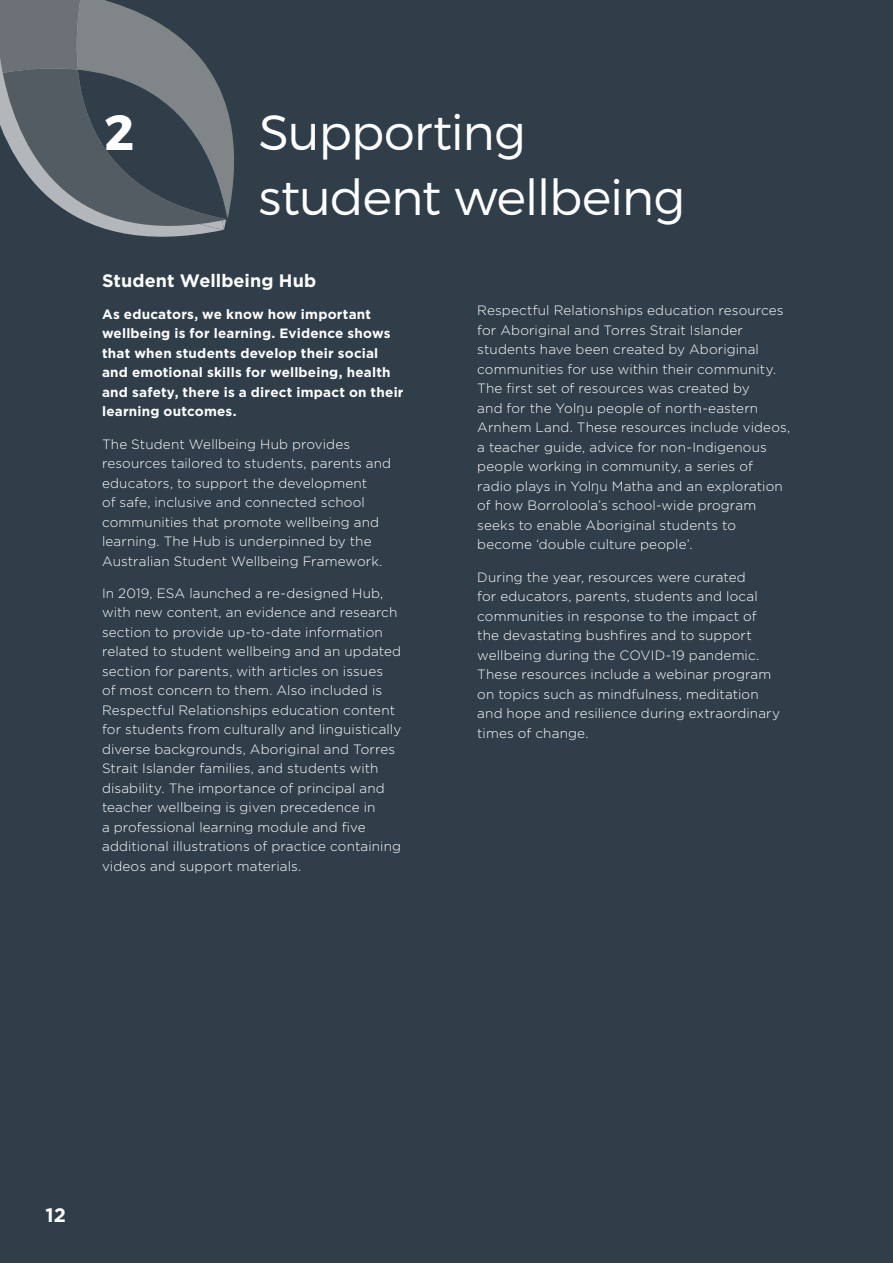
<style>
.page{position:relative;width:893px;height:1263px;background:#303e49}
.page>*{position:absolute;margin:0;border:0;box-sizing:border-box;transform-origin:0 0}
.t1{font:300 49.5px/64.9px "Montserrat";letter-spacing:-.02em;color:#fff}
.t2{font:700 49.5px "Montserrat";color:#fff}
.body{font:700 19.5px "Gotham";color:#fff}
.call_out{font:700 18px "Gotham";letter-spacing:.005em;color:#fff}
.body-2{font:300 13.5px/19.5px "Gotham";letter-spacing:.01em;color:#fff}
.body_bold{font:700 13.5px/19.5px "Gotham";letter-spacing:.015em;color:#fff}
.s1{font-family:"Open Sans"}
</style>
<div class="page">
<svg style="left:0;top:0;width:261px;height:264px;background:#505b62"></svg>
<p class="t2" style="left:104px;top:102px;width:31px">2</p>
<p class="t1" style="left:259px;top:100px;width:428px">Supporting student wellbeing</p>
<p class="call_out" style="left:102px;top:268px;width:216px">Student Wellbeing Hub</p>
<p class="body_bold" style="left:102px;top:304px;width:303px">As educators, we know how important wellbeing is for learning. Evidence shows that when students develop their social and emotional skills for wellbeing, health and safety, there is a direct impact on their learning outcomes.</p>
<p class="body-2" style="left:102px;top:434px;width:291px">The Student Wellbeing Hub provides resources tailored to students, parents and educators, to support the development<br>of safe, inclusive and connected school communities that promote wellbeing and learning. The Hub is underpinned by the Australian Student Wellbeing Framework.</p>
<p class="body-2" style="left:102px;top:583px;width:301px">In 2019, ESA launched a re-designed Hub, with new content, an evidence and research section to provide up-to-date information related to student wellbeing and an updated section for parents, with articles on issues<br>of most concern to them. Also included is Respectful Relationships education content for students from culturally and linguistically diverse backgrounds, Aboriginal and Torres Strait Islander families, and students with disability. The importance of principal and teacher wellbeing is given precedence in<br>a professional learning module and five additional illustrations of practice containing videos and support materials.</p>
<p class="body-2" style="left:477px;top:300px;width:315px">Respectful Relationships education resources for Aboriginal and Torres Strait Islander students have been created by Aboriginal communities for use within their community.<br>The first set of resources was created by<br>and for the Yol<span class="s1">ŋ</span>u people of north-eastern Arnhem Land. These resources include videos, a teacher guide, advice for non-Indigenous people working in community, a series of radio plays in Yol<span class="s1">ŋ</span>u Matha and an exploration of how Borroloola’s school-wide program seeks to enable Aboriginal students to become ‘double culture people’.</p>
<p class="body-2" style="left:477px;top:567px;width:304px">During the year, resources were curated<br>for educators, parents, students and local communities in response to the impact of the devastating bushfires and to support wellbeing during the COVID-19 pandemic.<br>These resources include a webinar program on topics such as mindfulness, meditation and hope and resilience during extraordinary times of change.</p>
<p class="body" style="left:46px;top:1202px;width:22px">12</p>
</div>
